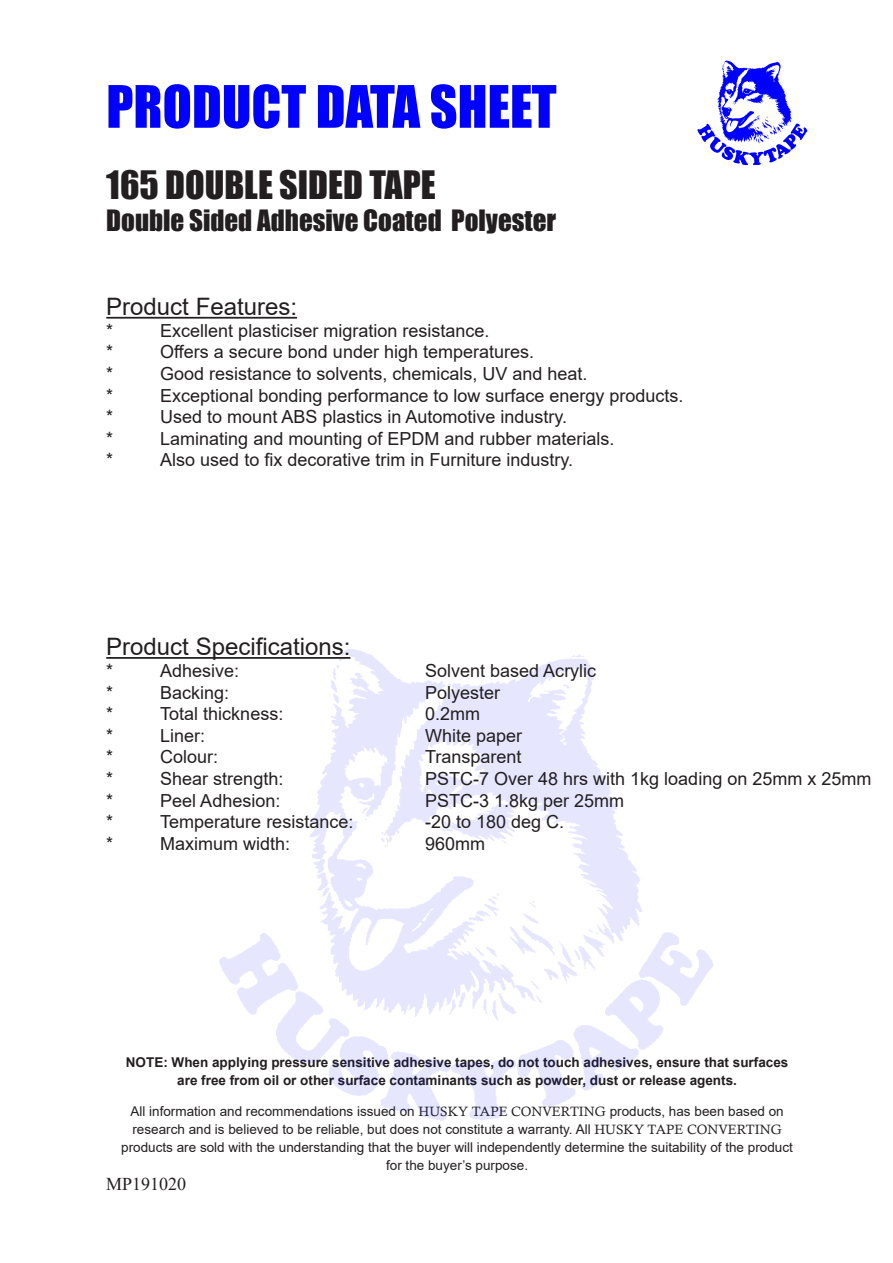
<style>
.page{position:relative;width:893px;height:1263px;background:#fff}
.page>*{position:absolute;margin:0;border:0;box-sizing:border-box;transform-origin:0 0}
.t1{font:54px "Impact";color:#00f}
.t2{font:36px "Impact";color:#231f20}
.t3{font:27px "Impact";color:#231f20}
.t4{font:24px "Arial";color:#231f20}
.t5{font:18px "Arial";color:#231f20}
.t6{font:18px "Times New Roman";color:#231f20}
.t7{font:13.5px/18px "Arial";color:#231f20;text-align:center}
.t8{font:700 13.5px/18px "Arial";color:#231f20;text-align:center}
.s1{font-family:"Calisto"}
</style>
<div class="page">
<img style="left:697px;top:60px;width:110px;height:105px">
<img style="left:219px;top:649px;width:495px;height:472px">
<hr style="left:106px;top:317px;width:191px;height:2px;background:#231f20">
<hr style="left:106px;top:657px;width:244px;height:2px;background:#231f20">
<hr style="left:425px;top:657px;width:244px;height:2px;background:#fff">
<h1 class="t1" style="left:106px;top:65px;width:452px">PRODUCT DATA SHEET</h1>
<p class="t2" style="left:106px;top:157px;width:331px">165 DOUBLE SIDED TAPE</p>
<p class="t3" style="left:106px;top:199px;width:451px">Double Sided Adhesive Coated Polyester</p>
<p class="t4" style="left:106px;top:290px;width:192px">Product Features:</p>
<p class="t5" style="left:106px;top:318px;width:9px">*</p>
<p class="t5" style="left:160px;top:318px;width:331px">Excellent plasticiser migration resistance.</p>
<p class="t5" style="left:106px;top:340px;width:9px">*</p>
<p class="t5" style="left:160px;top:340px;width:375px">Offers a secure bond under high temperatures.</p>
<p class="t5" style="left:106px;top:361px;width:9px">*</p>
<p class="t5" style="left:160px;top:361px;width:429px">Good resistance to solvents, chemicals, UV and heat.</p>
<p class="t5" style="left:106px;top:383px;width:9px">*</p>
<p class="t5" style="left:160px;top:383px;width:525px">Exceptional bonding performance to low surface energy products.</p>
<p class="t5" style="left:106px;top:404px;width:9px">*</p>
<p class="t5" style="left:160px;top:404px;width:408px">Used to mount ABS plastics in Automotive industry.</p>
<p class="t5" style="left:106px;top:426px;width:9px">*</p>
<p class="t5" style="left:160px;top:426px;width:456px">Laminating and mounting of EPDM and rubber materials.</p>
<p class="t5" style="left:106px;top:448px;width:9px">*</p>
<p class="t5" style="left:160px;top:448px;width:414px">Also used to fix decorative trim in Furniture industry.</p>
<p class="t4" style="left:106px;top:630px;width:246px">Product Specifications:</p>
<p class="t5" style="left:106px;top:658px;width:9px">*</p>
<p class="t5" style="left:160px;top:658px;width:81px">Adhesive:</p>
<p class="t5" style="left:106px;top:680px;width:9px">*</p>
<p class="t5" style="left:160px;top:680px;width:71px">Backing:</p>
<p class="t5" style="left:106px;top:701px;width:9px">*</p>
<p class="t5" style="left:160px;top:701px;width:125px">Total thickness:</p>
<p class="t5" style="left:106px;top:723px;width:9px">*</p>
<p class="t5" style="left:160px;top:723px;width:47px">Liner:</p>
<p class="t5" style="left:106px;top:745px;width:9px">*</p>
<p class="t5" style="left:160px;top:745px;width:60px">Colour:</p>
<p class="t5" style="left:106px;top:766px;width:9px">*</p>
<p class="t5" style="left:160px;top:766px;width:125px">Shear strength:</p>
<p class="t5" style="left:106px;top:788px;width:9px">*</p>
<p class="t5" style="left:160px;top:788px;width:122px">Peel Adhesion:</p>
<p class="t5" style="left:106px;top:809px;width:9px">*</p>
<p class="t5" style="left:160px;top:809px;width:195px">Temperature resistance:</p>
<p class="t5" style="left:106px;top:831px;width:9px">*</p>
<p class="t5" style="left:160px;top:831px;width:132px">Maximum width:</p>
<p class="t5" style="left:425px;top:658px;width:173px">Solvent based Acrylic</p>
<p class="t5" style="left:425px;top:680px;width:77px">Polyester</p>
<p class="t5" style="left:425px;top:701px;width:57px">0.2mm</p>
<p class="t5" style="left:425px;top:723px;width:99px">White paper</p>
<p class="t5" style="left:425px;top:745px;width:98px">Transparent</p>
<p class="t5" style="left:425px;top:766px;width:448px">PSTC-7 Over 48 hrs with 1kg loading on 25mm x 25mm</p>
<p class="t5" style="left:425px;top:788px;width:201px">PSTC-3 1.8kg per 25mm</p>
<p class="t5" style="left:425px;top:809px;width:141px">-20 to 180 deg C.</p>
<p class="t5" style="left:425px;top:831px;width:62px">960mm</p>
<p class="t8" style="left:126px;top:1053px;width:664px">NOTE: When applying pressure sensitive adhesive tapes, do not touch adhesives, ensure that surfaces are free from oil or other surface contaminants such as powder, dust or release agents.</p>
<p class="t7" style="left:121px;top:1102px;width:673px">All information and recommendations issued on <span class="s1">HUSKY TAPE CONVERTING</span> products, has been based on research and is believed to be reliable, but does not constitute a warranty. All <span class="s1">HUSKY TAPE CONVERTING </span>products are sold with the understanding that the buyer will independently determine the suitability of the product for the buyer’s purpose.</p>
<p class="t6" style="left:106px;top:1172px;width:82px">MP191020</p>
</div>
